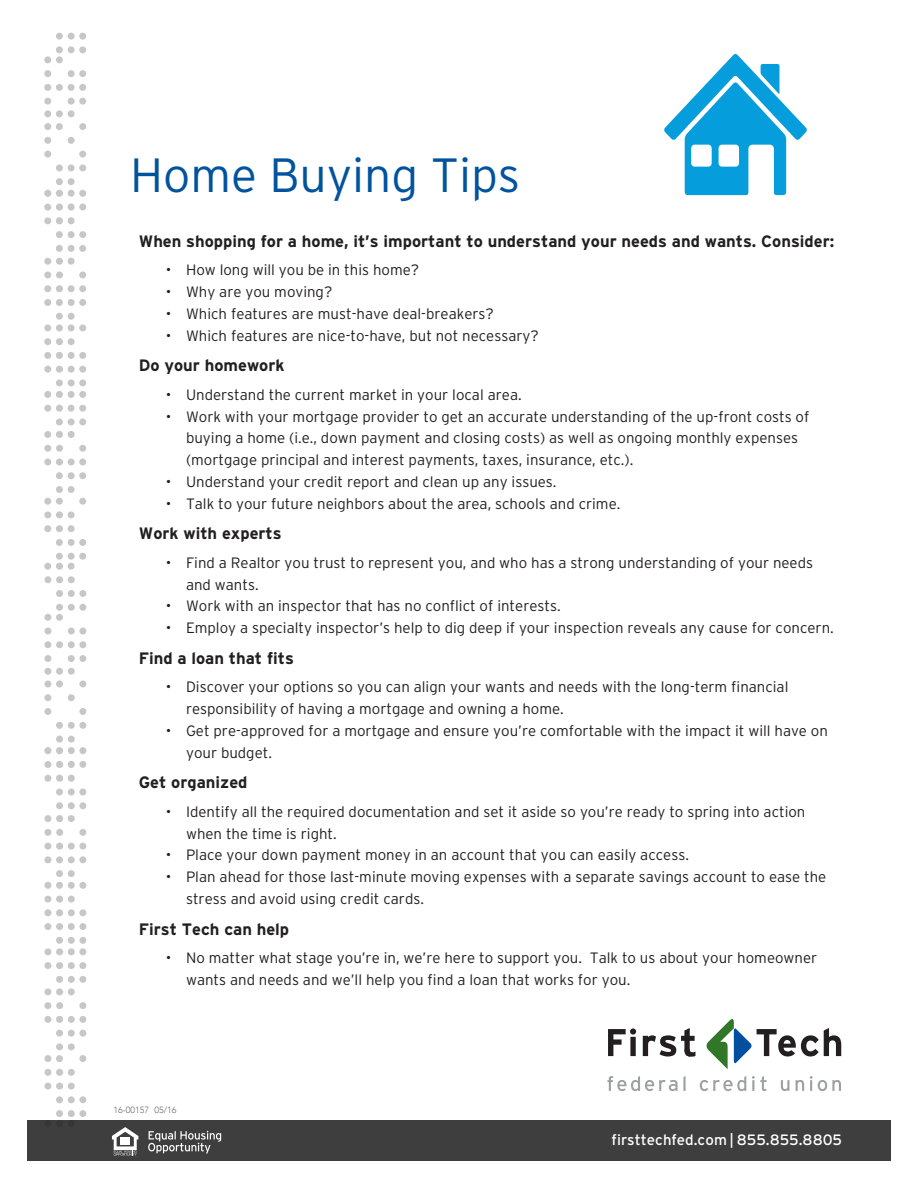
<style>
.page{position:relative;width:918px;height:1188px;background:#fff}
.page>*{position:absolute;margin:0;border:0;box-sizing:border-box;transform-origin:0 0}
.t1{font:300 48px "Interstate";color:#01539e}
.t2{font:700 16.5px "Interstate";color:#231f20}
.t3{font:300 15px/21.8px "Interstate";color:#231f20}
.t4{font:15px "Interstate";color:#fff}
.t5{font:300 9px "Avenir";color:#6c6d70}
</style>
<div class="page">
<svg style="left:664px;top:54px;width:143px;height:141px"></svg>
<div style="left:27px;top:1121px;width:864px;height:40px;background:#3e3e3f"></div>
<svg style="left:608px;top:1028px;width:28px;height:28px"></svg>
<svg style="left:643px;top:1028px;width:52px;height:29px"></svg>
<svg style="left:707px;top:1019px;width:134px;height:50px"></svg>
<svg style="left:607px;top:1076px;width:79px;height:15px"></svg>
<svg style="left:700px;top:1076px;width:46px;height:15px"></svg>
<svg style="left:752px;top:1076px;width:15px;height:15px"></svg>
<svg style="left:781px;top:1080px;width:8px;height:11px"></svg>
<svg style="left:796px;top:1080px;width:8px;height:11px"></svg>
<svg style="left:810px;top:1076px;width:31px;height:15px"></svg>
<svg style="left:112px;top:1127px;width:26px;height:29px"></svg>
<svg style="left:148px;top:1131px;width:73px;height:23px"></svg>
<svg style="left:44px;top:32px;width:42px;height:538px"></svg>
<svg style="left:44px;top:576px;width:42px;height:545px"></svg>
<h1 class="t1" style="left:130px;top:148px;width:392px">Home Buying Tips</h1>
<p class="t2" style="left:139px;top:232px;width:697px">When shopping for a home, it’s important to understand your needs and wants. Consider:</p>
<p class="t3" style="left:166px;top:259px;width:255px">• How long will you be in this home?</p>
<p class="t3" style="left:166px;top:281px;width:168px">• Why are you moving?</p>
<p class="t3" style="left:166px;top:303px;width:330px">• Which features are must-have deal-breakers?</p>
<p class="t3" style="left:166px;top:324px;width:375px">• Which features are nice-to-have, but not necessary?</p>
<p class="t2" style="left:139px;top:356px;width:147px">Do your homework</p>
<p class="t3" style="left:166px;top:384px;width:357px">• Understand the current market in your local area.</p>
<p class="t3" style="left:186px;top:405px;width:625px;text-indent:-20px">• Work with your mortgage provider to get an accurate understanding of the up-front costs of buying a home (i.e., down payment and closing costs) as well as ongoing monthly expenses (mortgage principal and interest payments, taxes, insurance, etc.).</p>
<p class="t3" style="left:166px;top:471px;width:392px">• Understand your credit report and clean up any issues.</p>
<p class="t3" style="left:166px;top:492px;width:456px">• Talk to your future neighbors about the area, schools and crime.</p>
<p class="t2" style="left:139px;top:524px;width:144px">Work with experts</p>
<p class="t3" style="left:186px;top:552px;width:629px;text-indent:-20px">• Find a Realtor you trust to represent you, and who has a strong understanding of your needs and wants.</p>
<p class="t3" style="left:166px;top:595px;width:396px">• Work with an inspector that has no conflict of interests.</p>
<p class="t3" style="left:166px;top:617px;width:669px">• Employ a specialty inspector’s help to dig deep if your inspection reveals any cause for concern.</p>
<p class="t2" style="left:139px;top:649px;width:157px">Find a loan that fits</p>
<p class="t3" style="left:186px;top:676px;width:604px;text-indent:-20px">• Discover your options so you can align your wants and needs with the long-term financial responsibility of having a mortgage and owning a home.</p>
<p class="t3" style="left:186px;top:720px;width:643px;text-indent:-20px">• Get pre-approved for a mortgage and ensure you’re comfortable with the impact it will have on your budget.</p>
<p class="t2" style="left:139px;top:773px;width:110px">Get organized</p>
<p class="t3" style="left:186px;top:801px;width:621px;text-indent:-20px">• Identify all the required documentation and set it aside so you’re ready to spring into action when the time is right.</p>
<p class="t3" style="left:166px;top:844px;width:525px">• Place your down payment money in an account that you can easily access.</p>
<p class="t3" style="left:186px;top:866px;width:642px;text-indent:-20px">• Plan ahead for those last-minute moving expenses with a separate savings account to ease the stress and avoid using credit cards.</p>
<p class="t2" style="left:139px;top:920px;width:152px">First Tech can help</p>
<p class="t3" style="left:186px;top:947px;width:633px;text-indent:-20px">• No matter what stage you’re in, we’re here to support you. Talk to us about your homeowner wants and needs and we’ll help you find a loan that works for you.</p>
<p class="t5" style="left:113px;top:1105px;width:64px">16-00157 05/16</p>
<p class="t4" style="left:612px;top:1131px;width:232px">firsttechfed.com | 855.855.8805</p>
</div>
